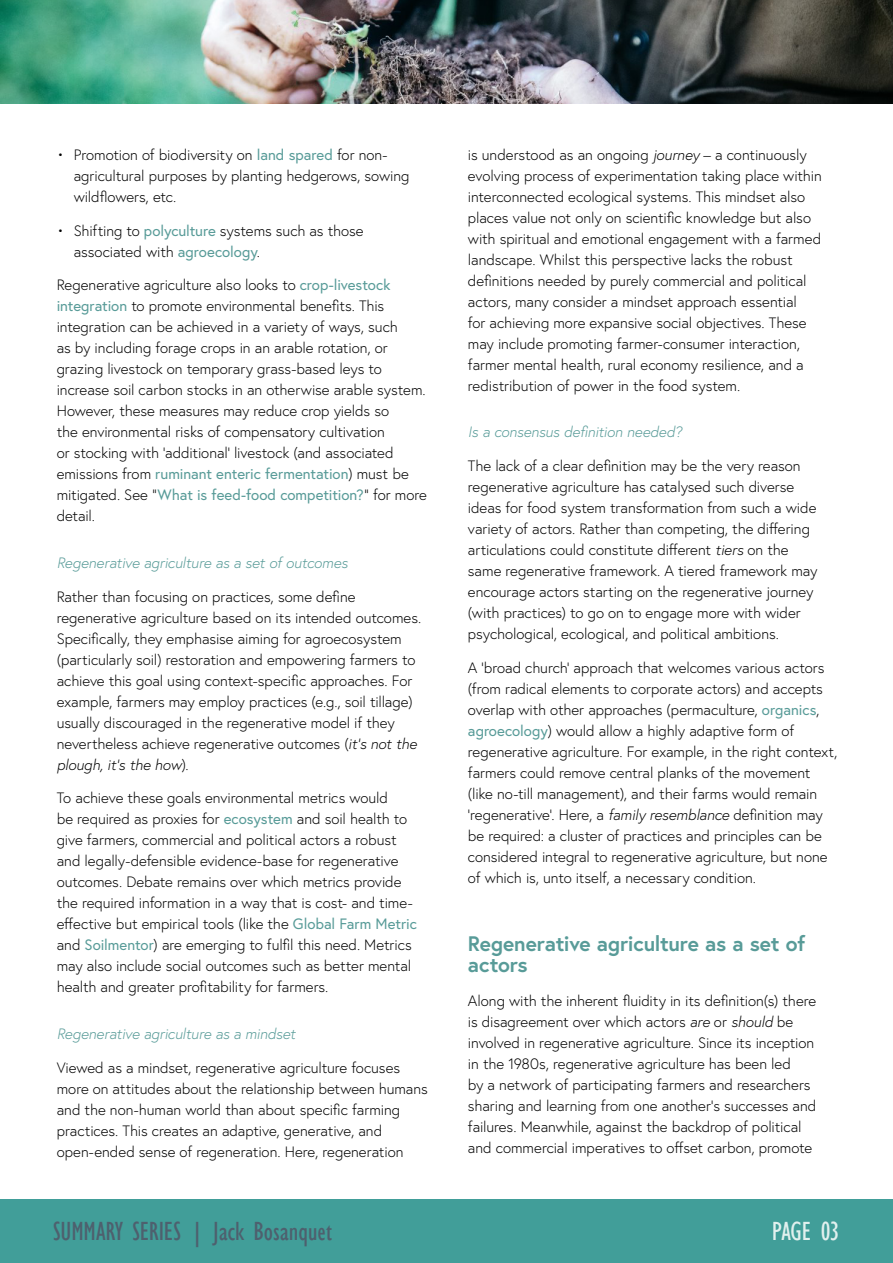
<style>
.page{position:relative;width:893px;height:1263px;background:#fff}
.page>*{position:absolute;margin:0;border:0;box-sizing:border-box;transform-origin:0 0}
.t1{font:condensed 27px "Gill Sans";letter-spacing:-.005em;color:#4e606e}
.t2{font:condensed 27px "Gill Sans";letter-spacing:-.015em;color:#e1f0ee}
.t3{font:700 21px/21px "Europa";letter-spacing:-.01em;color:#589b98}
.t4{font:300 15px/21px "Europa";letter-spacing:-.005em;color:#000}
.t5{font:italic 300 15px "Europa";letter-spacing:-.005em;color:#589b98}
.s1{font-weight:400;color:#589b98}
.s2{font-style:italic}
</style>
<div class="page">
<div style="left:0;top:1199px;width:893px;height:64px;background:#419e99"></div>
<img style="left:1px;top:0;width:892px;height:103px">
<p class="t4" style="left:74px;top:144px;width:337px;text-indent:-17px">• Promotion of biodiversity on <span class="s1">land spared</span> for non&shy;agricultural purposes by planting hedgerows, sowing wildflowers, etc.</p>
<p class="t4" style="left:74px;top:220px;width:291px;text-indent:-17px">• Shifting to <span class="s1">polyculture</span> systems such as those associated with <span class="s1">agroecology</span>.</p>
<p class="t4" style="left:57px;top:274px;width:372px">Regenerative agriculture also looks to <span class="s1">crop-livestock integration</span> to promote environmental benefits. This integration can be achieved in a variety of ways, such<br>as by including forage crops in an arable rotation, or grazing livestock on temporary grass-based leys to increase soil carbon stocks in an otherwise arable system.<br>However, these measures may reduce crop yields so<br>the environmental risks of compensatory cultivation<br>or stocking with ‘additional’ livestock (and associated emissions from <span class="s1">ruminant enteric fermentation</span>) must be mitigated. See “<span class="s1">What is feed-food competition?</span>” for more detail.</p>
<p class="t5" style="left:57px;top:553px;width:293px">Regenerative agriculture as a set of outcomes</p>
<p class="t4" style="left:57px;top:586px;width:366px">Rather than focusing on practices, some define regenerative agriculture based on its intended outcomes.<br>Specifically, they emphasise aiming for agroecosystem (particularly soil) restoration and empowering farmers to achieve this goal using context-specific approaches. For example, farmers may employ practices (e.g., soil tillage) usually discouraged in the regenerative model if they nevertheless achieve regenerative outcomes (<span class="s2">it’s not the plough, it’s the how</span>).</p>
<p class="t4" style="left:57px;top:787px;width:362px">To achieve these goals environmental metrics would<br>be required as proxies for <span class="s1">ecosystem</span> and soil health to give farmers, commercial and political actors a robust and legally-defensible evidence-base for regenerative outcomes. Debate remains over which metrics provide the required information in a way that is cost- and time&shy;effective but empirical tools (like the <span class="s1">Global Farm Metric </span>and <span class="s1">Soilmentor</span>) are emerging to fulfil this need. Metrics may also include social outcomes such as better mental health and greater profitability for farmers.</p>
<p class="t5" style="left:57px;top:1024px;width:240px">Regenerative agriculture as a mindset</p>
<p class="t4" style="left:57px;top:1057px;width:373px">Viewed as a mindset, regenerative agriculture focuses more on attitudes about the relationship between humans and the non-human world than about specific farming practices. This creates an adaptive, generative, and open-ended sense of regeneration. Here, regeneration</p>
<p class="t4" style="left:468px;top:144px;width:355px">is understood as an ongoing <span class="s2">journey</span> – a continuously evolving process of experimentation taking place within interconnected ecological systems. This mindset also places value not only on scientific knowledge but also with spiritual and emotional engagement with a farmed landscape. Whilst this perspective lacks the robust definitions needed by purely commercial and political actors, many consider a mindset approach essential<br>for achieving more expansive social objectives. These may include promoting farmer-consumer interaction, farmer mental health, rural economy resilience, and a redistribution of power in the food system.</p>
<p class="t5" style="left:468px;top:423px;width:215px">Is a consensus definition needed?</p>
<p class="t4" style="left:468px;top:455px;width:351px">The lack of a clear definition may be the very reason regenerative agriculture has catalysed such diverse ideas for food system transformation from such a wide variety of actors. Rather than competing, the differing articulations could constitute different <span class="s2">tiers</span> on the same regenerative framework. A tiered framework may encourage actors starting on the regenerative journey (with practices) to go on to engage more with wider psychological, ecological, and political ambitions.</p>
<p class="t4" style="left:468px;top:657px;width:371px">A ‘broad church’ approach that welcomes various actors (from radical elements to corporate actors) and accepts overlap with other approaches (permaculture, <span class="s1">organics</span>, <span class="s1">agroecology</span>) would allow a highly adaptive form of regenerative agriculture. For example, in the right context, farmers could remove central planks of the movement (like no-till management), and their farms would remain ‘regenerative’. Here, a <span class="s2">family resemblance</span> definition may be required: a cluster of practices and principles can be considered integral to regenerative agriculture, but none of which is, unto itself, a necessary condition.</p>
<h2 class="t3" style="left:468px;top:933px;width:339px">Regenerative agriculture as a set of actors</h2>
<p class="t4" style="left:468px;top:989px;width:350px">Along with the inherent fluidity in its definition(s) there is disagreement over which actors <span class="s2">are</span> or <span class="s2">should</span> be involved in regenerative agriculture. Since its inception in the 1980s, regenerative agriculture has been led<br>by a network of participating farmers and researchers sharing and learning from one another’s successes and failures. Meanwhile, against the backdrop of political and commercial imperatives to offset carbon, promote</p>
<h1 class="t1" style="left:53px;top:1216px;width:280px">SUMMARY SERIES | Jack Bosanquet</h1>
<h1 class="t2" style="left:772px;top:1216px;width:69px">PAGE 03</h1>
</div>
